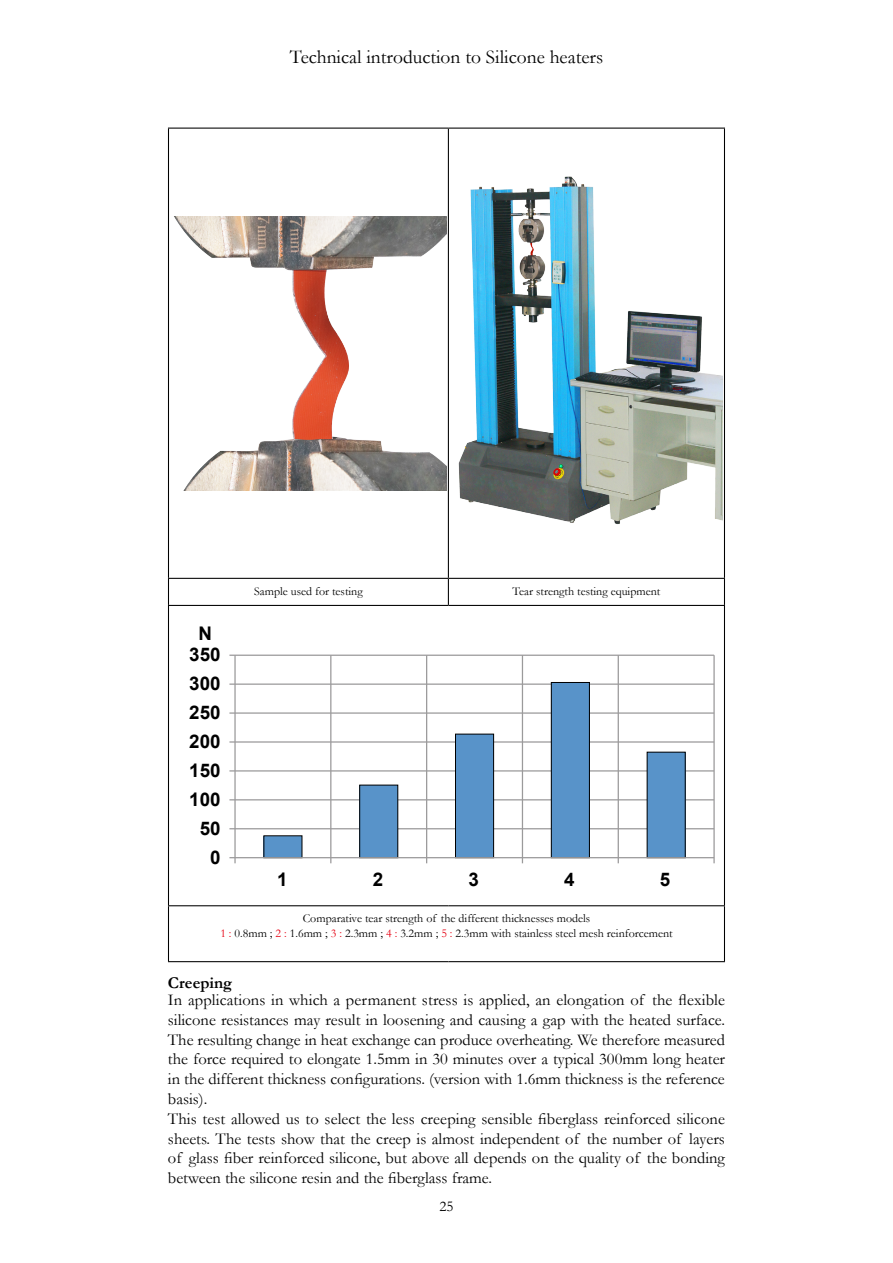
<style>
.page{position:relative;width:893px;height:1263px;background:#fff}
.page>*{position:absolute;margin:0;border:0;box-sizing:border-box;transform-origin:0 0}
.t1{font:19.5px "Garamond";color:#000}
.t2{font:700 18.75px "Arial";color:#000}
.t3{font:16.5px/19.8px "Garamond";color:#000}
.t4{font:700 16.5px "Garamond";color:#000}
.t5{font:15px "Garamond";color:#000}
.t6{font:12px/14.4px "Garamond";color:#000;text-align:center}
.s1{color:#e60012}
</style>
<div class="page">
<hr style="left:168px;top:128px;width:280px;height:1px;background:#000">
<hr style="left:168px;top:129px;width:1px;height:449px;background:#000">
<hr style="left:448px;top:128px;width:277px;height:1px;background:#000">
<hr style="left:448px;top:129px;width:1px;height:449px;background:#000">
<hr style="left:724px;top:129px;width:1px;height:449px;background:#000">
<hr style="left:168px;top:578px;width:280px;height:1px;background:#000">
<svg style="left:168px;top:579px;width:1px;height:26px"></svg>
<hr style="left:448px;top:578px;width:277px;height:1px;background:#000">
<svg style="left:448px;top:579px;width:1px;height:26px"></svg>
<svg style="left:724px;top:579px;width:1px;height:26px"></svg>
<hr style="left:168px;top:605px;width:280px;height:1px;background:#000">
<hr style="left:168px;top:606px;width:1px;height:299px;background:#000">
<hr style="left:448px;top:605px;width:277px;height:1px;background:#000">
<hr style="left:724px;top:606px;width:1px;height:299px;background:#000">
<hr style="left:168px;top:905px;width:280px;height:1px;background:#000">
<hr style="left:168px;top:906px;width:1px;height:55px;background:#000">
<hr style="left:448px;top:905px;width:277px;height:1px;background:#000">
<hr style="left:724px;top:906px;width:1px;height:55px;background:#000">
<hr style="left:168px;top:961px;width:280px;height:1px;background:#000">
<hr style="left:448px;top:961px;width:277px;height:1px;background:#000">
<img style="left:174px;top:216px;width:272px;height:274px">
<img style="left:458px;top:176px;width:264px;height:348px">
<hr style="left:234px;top:655px;width:2px;height:208px;background:#9b9a9b">
<hr style="left:229px;top:828px;width:485px;height:1px;background:#9b9a9b">
<hr style="left:229px;top:799px;width:485px;height:1px;background:#9b9a9b">
<hr style="left:229px;top:770px;width:485px;height:1px;background:#9b9a9b">
<hr style="left:229px;top:741px;width:485px;height:2px;background:#9b9a9b">
<hr style="left:229px;top:712px;width:485px;height:2px;background:#9b9a9b">
<hr style="left:229px;top:683px;width:485px;height:2px;background:#9b9a9b">
<hr style="left:229px;top:655px;width:485px;height:1px;background:#9b9a9b">
<hr style="left:330px;top:655px;width:1px;height:208px;background:#9b9a9b">
<hr style="left:426px;top:655px;width:1px;height:208px;background:#9b9a9b">
<hr style="left:522px;top:655px;width:1px;height:208px;background:#9b9a9b">
<hr style="left:618px;top:655px;width:1px;height:208px;background:#9b9a9b">
<hr style="left:713px;top:655px;width:2px;height:208px;background:#9b9a9b">
<div style="left:264px;top:836px;width:38px;height:22px;background:#5893c9"></div>
<div style="left:360px;top:785px;width:38px;height:73px;background:#5893c9"></div>
<div style="left:359px;top:785px;width:39px;height:73px;border:1px solid #000"></div>
<div style="left:455px;top:734px;width:39px;height:124px;background:#5893c9"></div>
<div style="left:455px;top:734px;width:39px;height:124px;border:1px solid #000"></div>
<div style="left:551px;top:682px;width:38px;height:176px;background:#5893c9"></div>
<div style="left:551px;top:682px;width:39px;height:176px;border:1px solid #000"></div>
<div style="left:647px;top:752px;width:38px;height:106px;background:#5893c9"></div>
<div style="left:647px;top:752px;width:39px;height:106px;border:1px solid #000"></div>
<hr style="left:229px;top:857px;width:485px;height:1px;background:#9b9a9b">
<p class="t1" style="left:290px;top:43px;width:315px">Technical introduction to Silicone heaters</p>
<p class="t2" style="left:199px;top:621px;width:15px">N</p>
<p class="t2" style="left:189px;top:642px;width:33px">350</p>
<p class="t2" style="left:189px;top:671px;width:33px">300</p>
<p class="t2" style="left:189px;top:700px;width:33px">250</p>
<p class="t2" style="left:189px;top:729px;width:33px">200</p>
<p class="t2" style="left:189px;top:758px;width:33px">150</p>
<p class="t2" style="left:189px;top:787px;width:33px">100</p>
<p class="t2" style="left:200px;top:816px;width:22px">50</p>
<p class="t2" style="left:210px;top:845px;width:12px">0</p>
<p class="t6" style="left:254px;top:583px;width:110px">Sample used for testing</p>
<p class="t6" style="left:513px;top:583px;width:149px">Tear strength testing equipment</p>
<p class="t2" style="left:277px;top:867px;width:12px">1</p>
<p class="t2" style="left:373px;top:867px;width:12px">2</p>
<p class="t2" style="left:469px;top:867px;width:12px">3</p>
<p class="t2" style="left:564px;top:867px;width:12px">4</p>
<p class="t2" style="left:660px;top:867px;width:12px">5</p>
<p class="t6" style="left:220px;top:911px;width:454px">Comparative tear strength of the different thicknesses models<br><span class="s1">1 :</span> 0.8mm ; <span class="s1">2 :</span> 1.6mm ; <span class="s1">3 :</span> 2.3mm ; <span class="s1">4 :</span> 3.2mm ; <span class="s1">5 :</span> 2.3mm with stainless steel mesh reinforcement</p>
<p class="t4" style="left:168px;top:972px;width:66px">Creeping</p>
<p class="t3" style="left:168px;top:989px;width:559px">In applications in which a permanent stress is applied, an elongation of the flexible silicone resistances may result in loosening and causing a gap with the heated surface.<br>The resulting change in heat exchange can produce overheating. We therefore measured the force required to elongate 1.5mm in 30 minutes over a typical 300mm long heater in the different thickness configurations. (version with 1.6mm thickness is the reference basis).<br>This test allowed us to select the less creeping sensible fiberglass reinforced silicone sheets. The tests show that the creep is almost independent of the number of layers of glass fiber reinforced silicone, but above all depends on the quality of the bonding between the silicone resin and the fiberglass frame.</p>
<p class="t5" style="left:439px;top:1196px;width:16px">25</p>
</div>
